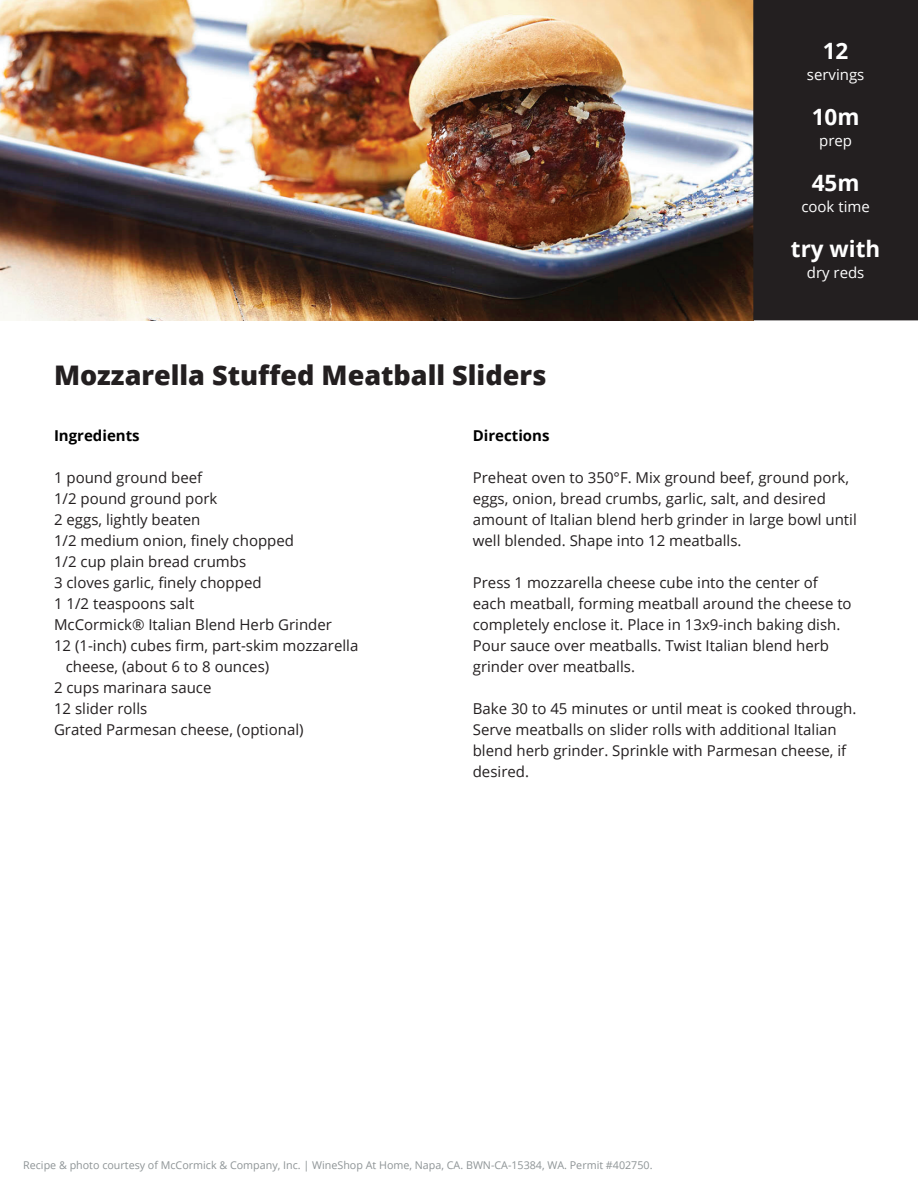
<style>
.page{position:relative;width:918px;height:1188px;background:#fff}
.page>*{position:absolute;margin:0;border:0;box-sizing:border-box;transform-origin:0 0}
.t1{font:800 27px "Open Sans";color:#231f20}
.t2{font:700 22.5px "Open Sans";color:#fff}
.t3{font:15px/21px "Open Sans";color:#231f20}
.t4{font:15px "Open Sans";color:#fff}
.t5{font:700 15px "Open Sans";color:#000}
.t6{font:10.65px "Open Sans";color:#8e9496}
</style>
<div class="page">
<img style="left:0;top:0;width:753px;height:320px">
<div style="left:754px;top:1px;width:163px;height:318px;background:#231f20"></div>
<div style="left:753px;top:0;width:165px;height:320px;border:2px solid #231f20"></div>
<h1 class="t1" style="left:54px;top:355px;width:494px">Mozzarella Stuffed Meatball Sliders</h1>
<p class="t5" style="left:54px;top:425px;width:87px">Ingredients</p>
<p class="t5" style="left:473px;top:425px;width:78px">Directions</p>
<h2 class="t2" style="left:823px;top:35px;width:27px">12</h2>
<p class="t4" style="left:807px;top:64px;width:59px">servings</p>
<h2 class="t2" style="left:812px;top:101px;width:49px">10m</h2>
<p class="t4" style="left:819px;top:130px;width:34px">prep</p>
<h2 class="t2" style="left:812px;top:167px;width:49px">45m</h2>
<p class="t4" style="left:801px;top:196px;width:70px">cook time</p>
<h2 class="t2" style="left:791px;top:233px;width:91px">try with</h2>
<p class="t4" style="left:807px;top:262px;width:59px">dry reds</p>
<p class="t3" style="left:54px;top:467px;width:150px">1 pound ground beef</p>
<p class="t3" style="left:54px;top:488px;width:165px">1/2 pound ground pork</p>
<p class="t3" style="left:54px;top:509px;width:148px">2 eggs, lightly beaten</p>
<p class="t3" style="left:54px;top:530px;width:242px">1/2 medium onion, finely chopped</p>
<p class="t3" style="left:54px;top:551px;width:194px">1/2 cup plain bread crumbs</p>
<p class="t3" style="left:54px;top:572px;width:209px">3 cloves garlic, finely chopped</p>
<p class="t3" style="left:54px;top:593px;width:142px">1 1/2 teaspoons salt</p>
<p class="t3" style="left:54px;top:614px;width:280px">McCormick® Italian Blend Herb Grinder</p>
<p class="t3" style="left:54px;top:635px;width:306px">12 (1-inch) cubes firm, part-skim mozzarella</p>
<p class="t3" style="left:66px;top:656px;width:205px">cheese, (about 6 to 8 ounces)</p>
<p class="t3" style="left:54px;top:677px;width:159px">2 cups marinara sauce</p>
<p class="t3" style="left:54px;top:698px;width:95px">12 slider rolls</p>
<p class="t3" style="left:54px;top:719px;width:251px">Grated Parmesan cheese, (optional)</p>
<p class="t3" style="left:473px;top:467px;width:386px">Preheat oven to 350°F. Mix ground beef, ground pork, eggs, onion, bread crumbs, garlic, salt, and desired amount of Italian blend herb grinder in large bowl until well blended. Shape into 12 meatballs.</p>
<p class="t3" style="left:473px;top:572px;width:380px">Press 1 mozzarella cheese cube into the center of each meatball, forming meatball around the cheese to completely enclose it. Place in 13x9-inch baking dish.<br>Pour sauce over meatballs. Twist Italian blend herb grinder over meatballs.</p>
<p class="t3" style="left:473px;top:698px;width:385px">Bake 30 to 45 minutes or until meat is cooked through.<br>Serve meatballs on slider rolls with additional Italian blend herb grinder. Sprinkle with Parmesan cheese, if desired.</p>
<p class="t6" style="left:23px;top:1157px;width:631px">Recipe &amp; photo courtesy of McCormick &amp; Company, Inc. | WineShop At Home, Napa, CA. BWN-CA-15384, WA. Permit #402750.</p>
</div>
